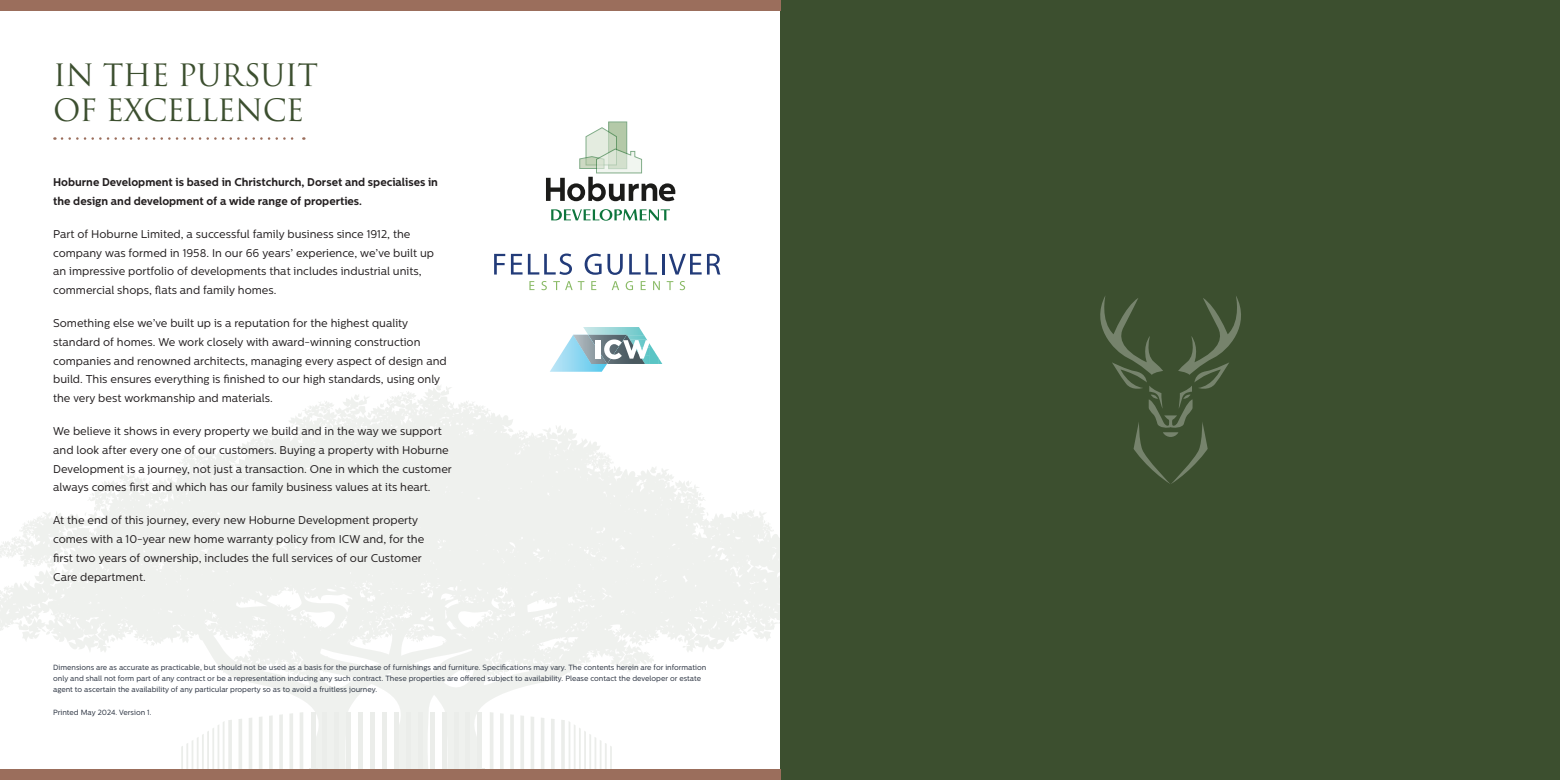
<style>
.page{position:relative;width:1560px;height:780px;background:#fff}
.page>*{position:absolute;margin:0;border:0;box-sizing:border-box;transform-origin:0 0}
.GREEN_HEADINGS{font:30px/35px "Trajan Pro 3";letter-spacing:-.02em;color:#3c4f2f}
.Body_Small{font:11.25px/18.8px "Centrale Sans";color:#231f20}
.Body_Small-2{font:700 11.25px/18.8px "Centrale Sans";color:#231f20}
.Body{font:7.5px/11.2px "Centrale Sans";color:#29313f}
</style>
<div class="page">
<div style="left:780px;top:0;width:779px;height:779px;background:#3c4f2f"></div>
<svg style="left:1100px;top:296px;width:141px;height:188px"></svg>
<svg style="left:73px;top:385px;width:754px;height:395px;fill:#eff1ee"></svg>
<svg style="left:612px;top:653px;width:19px;height:19px"></svg>
<svg style="left:590px;top:651px;width:3px;height:4px"></svg>
<svg style="left:623px;top:611px;width:4px;height:4px"></svg>
<svg style="left:406px;top:630px;width:13px;height:12px"></svg>
<svg style="left:455px;top:420px;width:19px;height:18px"></svg>
<svg style="left:371px;top:618px;width:25px;height:19px"></svg>
<svg style="left:599px;top:545px;width:5px;height:12px"></svg>
<svg style="left:554px;top:424px;width:11px;height:11px"></svg>
<svg style="left:482px;top:593px;width:6px;height:5px"></svg>
<svg style="left:737px;top:561px;width:11px;height:15px"></svg>
<svg style="left:679px;top:480px;width:29px;height:36px"></svg>
<svg style="left:433px;top:398px;width:23px;height:16px"></svg>
<svg style="left:579px;top:448px;width:47px;height:31px"></svg>
<svg style="left:784px;top:541px;width:11px;height:10px"></svg>
<svg style="left:749px;top:513px;width:5px;height:12px"></svg>
<svg style="left:738px;top:613px;width:6px;height:5px"></svg>
<svg style="left:496px;top:425px;width:17px;height:8px"></svg>
<svg style="left:240px;top:451px;width:3px;height:4px"></svg>
<svg style="left:360px;top:590px;width:3px;height:4px"></svg>
<svg style="left:265px;top:430px;width:6px;height:6px"></svg>
<svg style="left:244px;top:623px;width:39px;height:20px"></svg>
<svg style="left:541px;top:621px;width:5px;height:8px"></svg>
<svg style="left:622px;top:530px;width:3px;height:4px"></svg>
<svg style="left:661px;top:625px;width:6px;height:2px"></svg>
<svg style="left:486px;top:655px;width:25px;height:26px"></svg>
<svg style="left:264px;top:443px;width:5px;height:4px"></svg>
<svg style="left:249px;top:435px;width:9px;height:12px"></svg>
<svg style="left:289px;top:390px;width:138px;height:52px"></svg>
<svg style="left:488px;top:610px;width:4px;height:7px"></svg>
<svg style="left:0;top:447px;width:232px;height:201px"></svg>
<hr style="left:406px;top:712px;width:4px;height:68px;background:#ebedea">
<hr style="left:394px;top:712px;width:4px;height:68px;background:#ebedea">
<hr style="left:382px;top:712px;width:4px;height:68px;background:#ebedea">
<div style="left:370px;top:712px;width:5px;height:68px;background:#ebedea"></div>
<div style="left:358px;top:712px;width:5px;height:68px;background:#ebedea"></div>
<div style="left:346px;top:712px;width:5px;height:68px;background:#ebedea"></div>
<hr style="left:335px;top:712px;width:4px;height:68px;background:#ebedea">
<hr style="left:323px;top:712px;width:4px;height:68px;background:#ebedea">
<hr style="left:311px;top:712px;width:4px;height:68px;background:#ebedea">
<div style="left:309px;top:768px;width:8px;height:12px;background:#ebedea"></div>
<div style="left:476px;top:768px;width:8px;height:12px;background:#ebedea"></div>
<svg style="left:181px;top:712px;width:122px;height:57px"></svg>
<hr style="left:418px;top:712px;width:4px;height:68px;background:#ebedea">
<hr style="left:430px;top:712px;width:4px;height:68px;background:#ebedea">
<hr style="left:442px;top:712px;width:4px;height:68px;background:#ebedea">
<hr style="left:454px;top:712px;width:4px;height:68px;background:#ebedea">
<div style="left:465px;top:712px;width:5px;height:68px;background:#ebedea"></div>
<div style="left:477px;top:712px;width:5px;height:68px;background:#ebedea"></div>
<svg style="left:490px;top:712px;width:122px;height:57px"></svg>
<div style="left:0;top:0;width:780px;height:11px;background:#9b6e5c"></div>
<div style="left:0;top:769px;width:780px;height:11px;background:#9b6e5c"></div>
<svg style="left:62px;top:137px;width:242px;height:3px"></svg>
<svg style="left:494px;top:254px;width:11px;height:20px"></svg>
<svg style="left:511px;top:254px;width:11px;height:20px"></svg>
<svg style="left:528px;top:253px;width:44px;height:22px"></svg>
<svg style="left:584px;top:253px;width:17px;height:22px"></svg>
<svg style="left:607px;top:254px;width:15px;height:21px"></svg>
<svg style="left:629px;top:254px;width:28px;height:20px"></svg>
<hr style="left:661px;top:254px;width:3px;height:20px;background:#223b79">
<svg style="left:669px;top:254px;width:32px;height:20px"></svg>
<svg style="left:707px;top:254px;width:13px;height:20px"></svg>
<svg style="left:529px;top:281px;width:5px;height:9px"></svg>
<svg style="left:541px;top:281px;width:6px;height:9px"></svg>
<svg style="left:553px;top:281px;width:31px;height:9px"></svg>
<svg style="left:591px;top:281px;width:5px;height:9px"></svg>
<svg style="left:611px;top:281px;width:8px;height:9px"></svg>
<svg style="left:625px;top:281px;width:8px;height:9px"></svg>
<svg style="left:640px;top:281px;width:5px;height:9px"></svg>
<svg style="left:653px;top:281px;width:6px;height:9px"></svg>
<svg style="left:666px;top:281px;width:7px;height:9px"></svg>
<svg style="left:679px;top:281px;width:6px;height:9px"></svg>
<img style="left:550px;top:335px;width:57px;height:37px">
<img style="left:583px;top:327px;width:61px;height:8px">
<img style="left:650px;top:344px;width:4px;height:20px">
<img style="left:654px;top:351px;width:4px;height:13px">
<svg style="left:658px;top:357px;width:4px;height:7px"></svg>
<img style="left:573px;top:335px;width:15px;height:29px">
<img style="left:588px;top:335px;width:57px;height:29px">
<div style="left:595px;top:340px;width:5px;height:19px;background:#fff"></div>
<svg style="left:604px;top:339px;width:46px;height:26px"></svg>
<svg style="left:551px;top:209px;width:119px;height:12px"></svg>
<div style="left:608px;top:122px;width:18px;height:47px;background:#b4c9a8"></div>
<svg style="left:546px;top:127px;width:129px;height:74px"></svg>
<p class="GREEN_HEADINGS" style="left:53px;top:59px;width:266px">IN THE PURSUIT<br>OF EXCELLENCE</p>
<p class="Body_Small-2" style="left:53px;top:173px;width:386px">Hoburne Development is based in Christchurch, Dorset and specialises in the design and development of a wide range of properties.</p>
<p class="Body_Small" style="left:53px;top:224px;width:382px">Part of Hoburne Limited, a successful family business since 1912, the company was formed in 1958. In our 66 years’ experience, we’ve built up an impressive portfolio of developments that includes industrial units, commercial shops, flats and family homes.</p>
<p class="Body_Small" style="left:53px;top:314px;width:395px">Something else we’ve built up is a reputation for the highest quality standard of homes. We work closely with award-winning construction companies and renowned architects, managing every aspect of design and build. This ensures everything is finished to our high standards, using only the very best workmanship and materials.</p>
<p class="Body_Small" style="left:53px;top:421px;width:400px">We believe it shows in every property we build and in the way we support and look after every one of our customers. Buying a property with Hoburne Development is a journey, not just a transaction. One in which the customer always comes first and which has our family business values at its heart.</p>
<p class="Body_Small" style="left:53px;top:511px;width:372px">At the end of this journey, every new Hoburne Development property comes with a 10-year new home warranty policy from ICW and, for the first two years of ownership, includes the full services of our Customer Care department.</p>
<p class="Body" style="left:53px;top:661px;width:654px">Dimensions are as accurate as practicable, but should not be used as a basis for the purchase of furnishings and furniture. Specifications may vary. The contents herein are for information only and shall not form part of any contract or be a representation inducing any such contract. These properties are offered subject to availability. Please contact the developer or estate agent to ascertain the availability of any particular property so as to avoid a fruitless journey.</p>
<p class="Body" style="left:53px;top:706px;width:100px">Printed May 2024. Version 1.</p>
</div>
